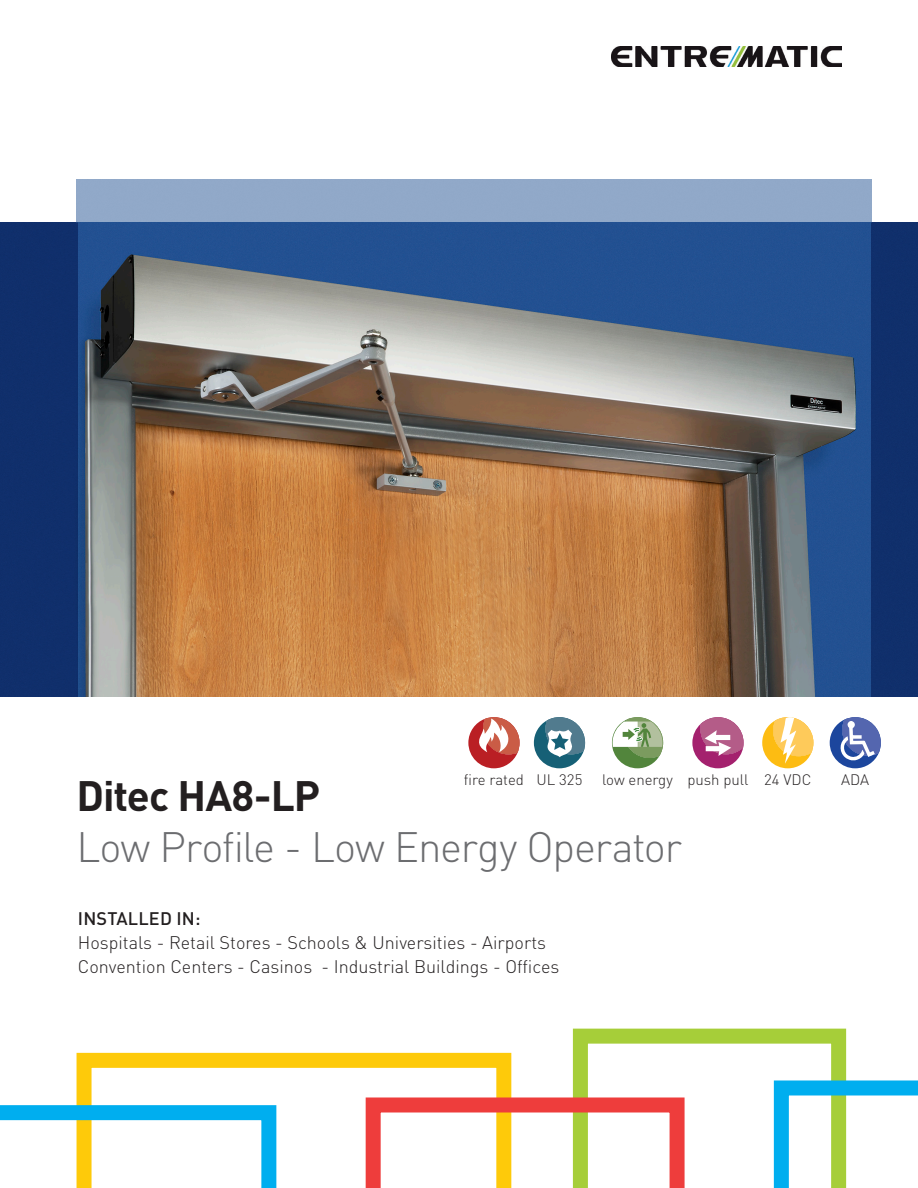
<style>
.page{position:relative;width:918px;height:1188px;background:#fff}
.page>*{position:absolute;margin:0;border:0;box-sizing:border-box;transform-origin:0 0}
.Cover_Subheading_28{font:300 42px "DIN Pro";letter-spacing:-.025em;color:#6c6d70}
.Cover_Headline_28_-1{font:700 42px "DIN Pro";letter-spacing:-.025em;color:#231f20}
.t1{font:300 18px "DIN Pro";color:#231f20}
.t2{font:500 18px "DIN Pro";letter-spacing:.01em;color:#231f20}
.t3{font:300 15px "DIN Pro";color:#231f20}
</style>
<div class="page">
<svg style="left:77px;top:1053px;width:289px;height:135px"></svg>
<svg style="left:0;top:1105px;width:276px;height:83px"></svg>
<svg style="left:366px;top:1029px;width:552px;height:159px"></svg>
<img style="left:611px;top:47px;width:230px;height:19px">
<svg style="left:468px;top:717px;width:52px;height:51px"></svg>
<svg style="left:612px;top:717px;width:51px;height:51px"></svg>
<svg style="left:534px;top:717px;width:51px;height:51px"></svg>
<svg style="left:692px;top:717px;width:52px;height:51px"></svg>
<svg style="left:762px;top:717px;width:51px;height:51px"></svg>
<svg style="left:830px;top:717px;width:51px;height:51px"></svg>
<img style="left:78px;top:222px;width:793px;height:475px">
<div style="left:0;top:222px;width:78px;height:475px;background:#102f6b"></div>
<div style="left:871px;top:222px;width:47px;height:475px;background:#102f6b"></div>
<p class="t3" style="left:464px;top:770px;width:62px">fire rated</p>
<p class="t3" style="left:537px;top:770px;width:47px">UL 325</p>
<p class="t3" style="left:602px;top:770px;width:72px">low energy</p>
<p class="t3" style="left:687px;top:770px;width:63px">push pull</p>
<p class="t3" style="left:764px;top:770px;width:49px">24 VDC</p>
<p class="t3" style="left:841px;top:770px;width:30px">ADA</p>
<p class="Cover_Headline_28_-1" style="left:77px;top:767px;width:245px">Ditec HA8-LP</p>
<p class="Cover_Subheading_28" style="left:77px;top:818px;width:607px">Low Profile - Low Energy Operator</p>
<p class="t2" style="left:78px;top:907px;width:124px">INSTALLED IN:</p>
<p class="t1" style="left:78px;top:931px;width:470px">Hospitals - Retail Stores - Schools &amp; Universities - Airports</p>
<p class="t1" style="left:78px;top:955px;width:483px">Convention Centers - Casinos - Industrial Buildings - Offices</p>
</div>
